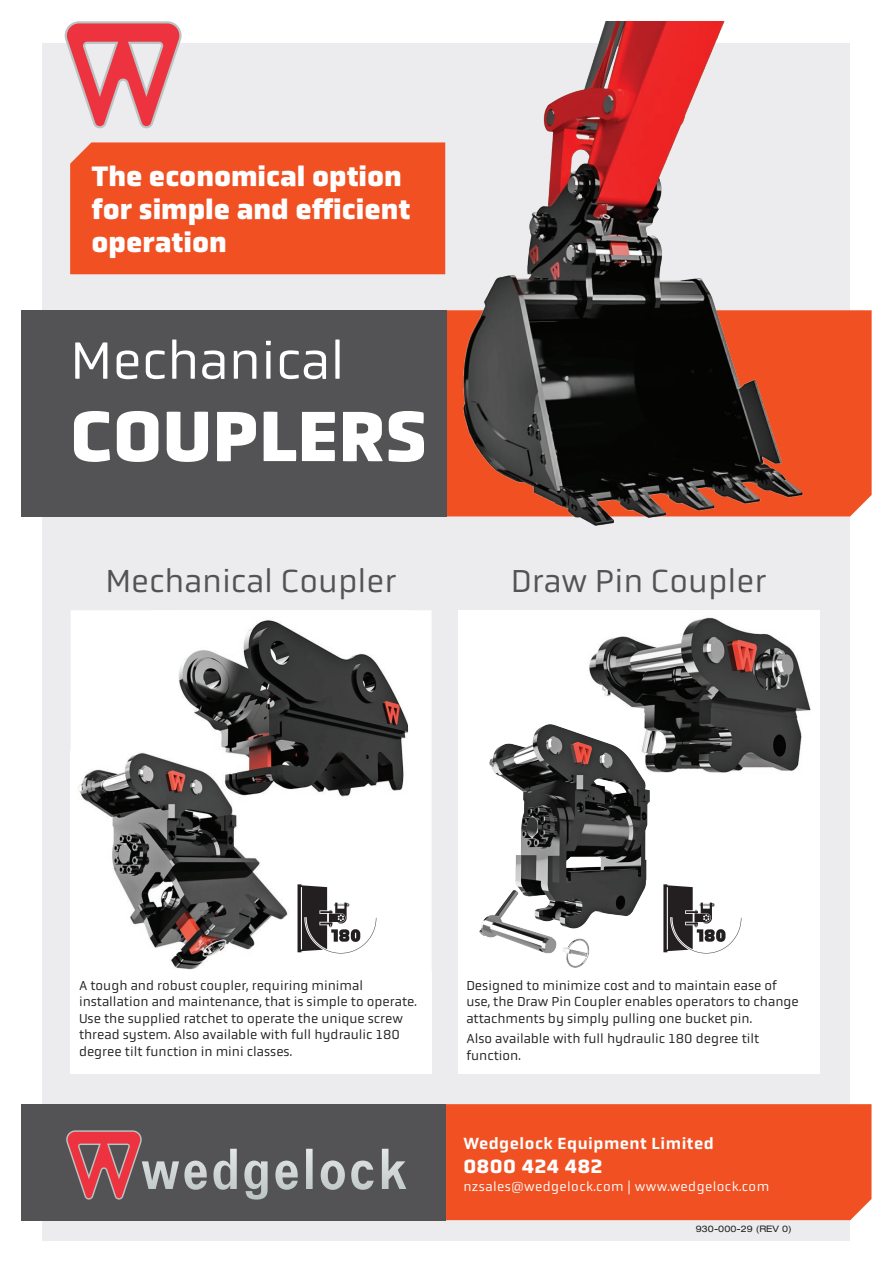
<style>
.page{position:relative;width:893px;height:1263px;background:#fff}
.page>*{position:absolute;margin:0;border:0;box-sizing:border-box;transform-origin:0 0}
.product_head_2{font:900 72px "Obvia";color:#fff}
.product_head_1{font:54px "Obvia";color:#fff}
.med_head{font:33px "Obvia";color:#535355}
.red_head{font:900 28.5px/33px "Obvia";color:#fff}
.t1{font:700 19.5px "Obvia";letter-spacing:.03em;color:#fff}
.t2{font:500 16.5px "Obvia";letter-spacing:.03em;color:#fff}
.standard_text{font:13.5px/16.5px "Obvia";color:#231f20}
.t3{font:13.5px "Obvia";letter-spacing:.03em;color:#fff}
.small_text{font:expanded 9px "Helvetica Neue LT";color:#231f20}
</style>
<div class="page">
<div style="left:42px;top:43px;width:808px;height:1197px;background:#ececee"></div>
<div style="left:446px;top:310px;width:426px;height:206px;background:#f05022"></div>
<div style="left:446px;top:1104px;width:425px;height:116px;background:#f05022"></div>
<div style="left:21px;top:1104px;width:425px;height:116px;background:#535355"></div>
<svg style="left:66px;top:1130px;width:340px;height:70px"></svg>
<div style="left:21px;top:310px;width:425px;height:206px;background:#535355"></div>
<svg style="left:64px;top:21px;width:118px;height:108px"></svg>
<div style="left:70px;top:142px;width:375px;height:132px;background:#f05022"></div>
<div style="left:70px;top:971px;width:362px;height:103px;background:#fff"></div>
<div style="left:458px;top:971px;width:361px;height:103px;background:#fff"></div>
<div style="left:71px;top:610px;width:361px;height:361px;background:#fff"></div>
<img style="left:71px;top:751px;width:219px;height:220px">
<img style="left:463px;top:21px;width:339px;height:504px">
<img style="left:293px;top:884px;width:85px;height:78px">
<svg style="left:153px;top:610px;width:257px;height:199px;background:#d8d4d4"></svg>
<img style="left:178px;top:610px;width:230px;height:199px">
<div style="left:458px;top:610px;width:361px;height:362px;background:#fff"></div>
<img style="left:589px;top:617px;width:222px;height:186px">
<img style="left:479px;top:724px;width:170px;height:243px">
<img style="left:663px;top:884px;width:79px;height:70px">
<p class="red_head" style="left:91px;top:160px;width:320px">The economical option for simple and efficient operation</p>
<p class="product_head_1" style="left:70px;top:329px;width:276px">Mechanical</p>
<p class="product_head_2" style="left:70px;top:392px;width:358px">COUPLERS</p>
<p class="med_head" style="left:105px;top:562px;width:293px">Mechanical Coupler</p>
<p class="med_head" style="left:511px;top:562px;width:257px">Draw Pin Coupler</p>
<p class="standard_text" style="left:79px;top:977px;width:339px">A tough and robust coupler, requiring minimal installation and maintenance, that is simple to operate.<br>Use the supplied ratchet to operate the unique screw thread system. Also available with full hydraulic 180 degree tilt function in mini classes.</p>
<p class="standard_text" style="left:466px;top:977px;width:334px">Designed to minimize cost and to maintain ease of use, the Draw Pin Coupler enables operators to change attachments by simply pulling one bucket pin.</p>
<p class="standard_text" style="left:466px;top:1031px;width:294px">Also available with full hydraulic 180 degree tilt function.</p>
<p class="t2" style="left:463px;top:1133px;width:252px">Wedgelock Equipment Limited</p>
<p class="t1" style="left:463px;top:1154px;width:140px">0800 424 482</p>
<p class="t3" style="left:463px;top:1178px;width:307px">nzsales@wedgelock.com | www.wedgelock.com</p>
<p class="small_text" style="left:696px;top:1223px;width:97px">930-000-29 (REV 0)</p>
</div>
